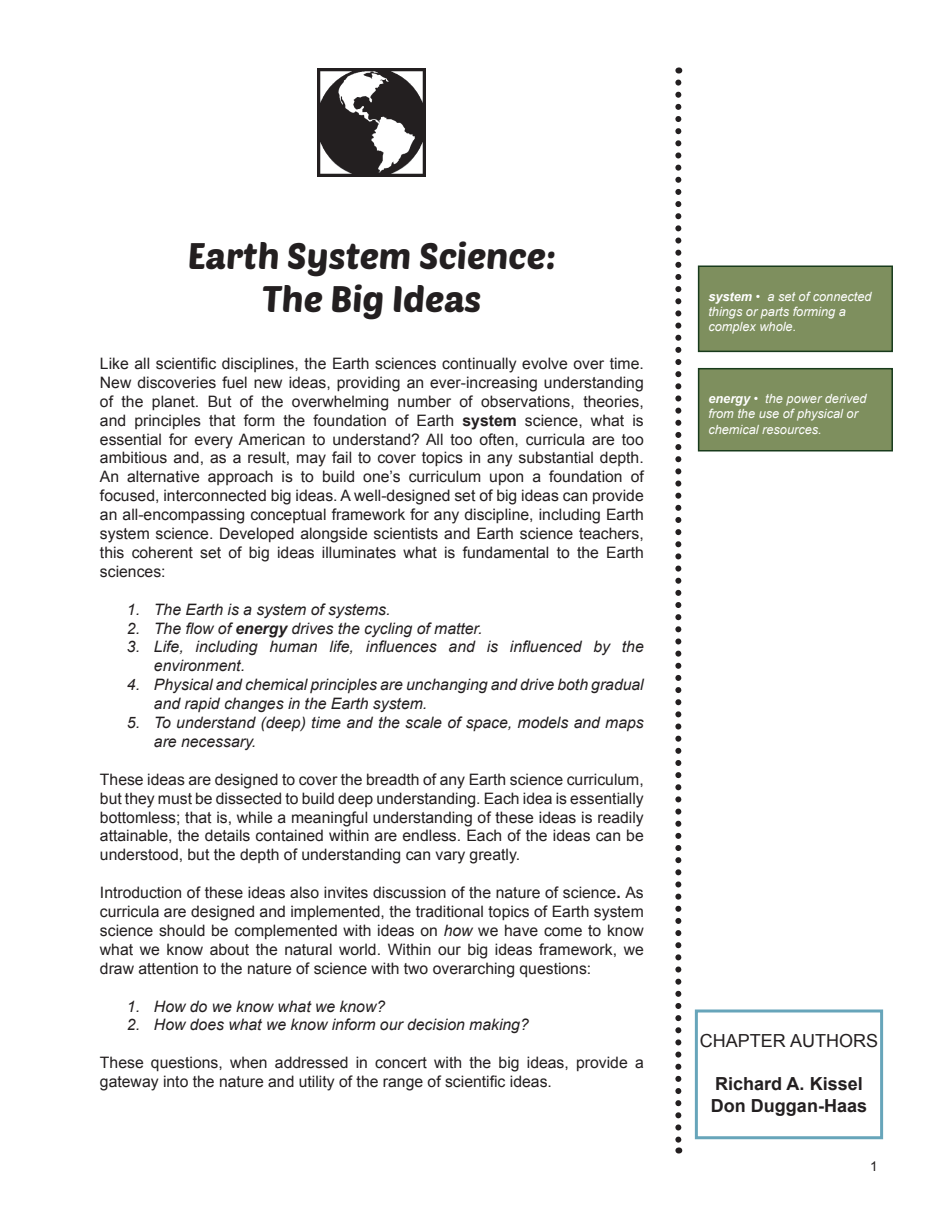
<style>
.page{position:relative;width:932px;height:1215px;background:#fff}
.page>*{position:absolute;margin:0;border:0;box-sizing:border-box;transform-origin:0 0}
.t1{font:36px/43.2px "Poetsen One";color:#231f20;text-align:center}
.t2{font:700 18px/21.6px "Arial";color:#231f20}
.t3{font:18px "Arial";color:#231f20}
.t4{font:15.75px/18.9px "Arial";color:#231f20;text-align:justify}
.t5{font:italic 15.75px/18.9px "Arial";color:#231f20}
.t6{font:13.5px "Arial";color:#231f20}
.t7{font:italic 12.75px/15.3px "Arial";color:#fff}
.s1{font-weight:700}
.s2{font-style:italic}
</style>
<div class="page">
<svg style="left:675px;top:82px;width:6px;height:1072px"></svg>
<img style="left:318px;top:68px;width:108px;height:108px">
<div style="left:694px;top:1010px;width:189px;height:129px;border:3px solid #67a5ba"></div>
<div style="left:698px;top:266px;width:194px;height:85px;background:#7e8f5e"></div>
<div style="left:698px;top:266px;width:194px;height:86px;border:2px solid #183b1c"></div>
<div style="left:698px;top:369px;width:194px;height:82px;background:#7e8f5e"></div>
<div style="left:698px;top:368px;width:194px;height:84px;border:2px solid #183b1c"></div>
<h1 class="t1" style="left:188px;top:233px;width:370px">Earth System Science:<br>The Big Ideas</h1>
<p class="t4" style="left:100px;top:354px;width:545px">Like all scientific disciplines, the Earth sciences continually evolve over time.<br>New discoveries fuel new ideas, providing an ever-increasing understanding of the planet. But of the overwhelming number of observations, theories, and principles that form the foundation of Earth <span class="s1">system</span> science, what is essential for every American to understand? All too often, curricula are too ambitious and, as a result, may fail to cover topics in any substantial depth.<br>An alternative approach is to build one’s curriculum upon a foundation of focused, interconnected big ideas. A well-designed set of big ideas can provide an all-encompassing conceptual framework for any discipline, including Earth system science. Developed alongside scientists and Earth science teachers, this coherent set of big ideas illuminates what is fundamental to the Earth sciences:</p>
<p class="t5" style="left:127px;top:600px;width:265px">1. The Earth is a system of systems.</p>
<p class="t5" style="left:127px;top:619px;width:357px">2. The flow of <span class="s1">energy</span> drives the cycling of matter.</p>
<p class="t5" style="left:154px;top:638px;width:491px;text-indent:-27px">3. Life, including human life, influences and is influenced by the environment.</p>
<p class="t5" style="left:154px;top:676px;width:491px;text-indent:-27px">4. Physical and chemical principles are unchanging and drive both gradual and rapid changes in the Earth system.</p>
<p class="t5" style="left:154px;top:713px;width:491px;text-indent:-27px">5. To understand (deep) time and the scale of space, models and maps are necessary.</p>
<p class="t4" style="left:100px;top:770px;width:545px">These ideas are designed to cover the breadth of any Earth science curriculum, but they must be dissected to build deep understanding. Each idea is essentially bottomless; that is, while a meaningful understanding of these ideas is readily attainable, the details contained within are endless. Each of the ideas can be understood, but the depth of understanding can vary greatly.</p>
<p class="t4" style="left:100px;top:883px;width:545px">Introduction of these ideas also invites discussion of the nature of science<span class="s1">.</span> As curricula are designed and implemented, the traditional topics of Earth system science should be complemented with ideas on <span class="s2">how</span> we have come to know what we know about the natural world. Within our big ideas framework, we draw attention to the nature of science with two overarching questions:</p>
<p class="t5" style="left:127px;top:997px;width:260px">1. How do we know what we know?</p>
<p class="t5" style="left:127px;top:1016px;width:403px">2. How does what we know inform our decision making?</p>
<p class="t4" style="left:100px;top:1053px;width:545px">These questions, when addressed in concert with the big ideas, provide a gateway into the nature and utility of the range of scientific ideas.</p>
<p class="t7" style="left:708px;top:289px;width:165px"><span class="s1">system</span> • a set of connected things or parts forming a complex whole.</p>
<p class="t7" style="left:708px;top:391px;width:160px"><span class="s1">energy</span> • the power derived from the use of physical or chemical resources.</p>
<p class="t3" style="left:700px;top:1029px;width:180px">chapte r authors</p>
<p class="t2" style="left:711px;top:1074px;width:158px">Richard A. Kissel<br>Don Duggan-Haas</p>
<p class="t6" style="left:870px;top:1158px;width:9px">1</p>
</div>
